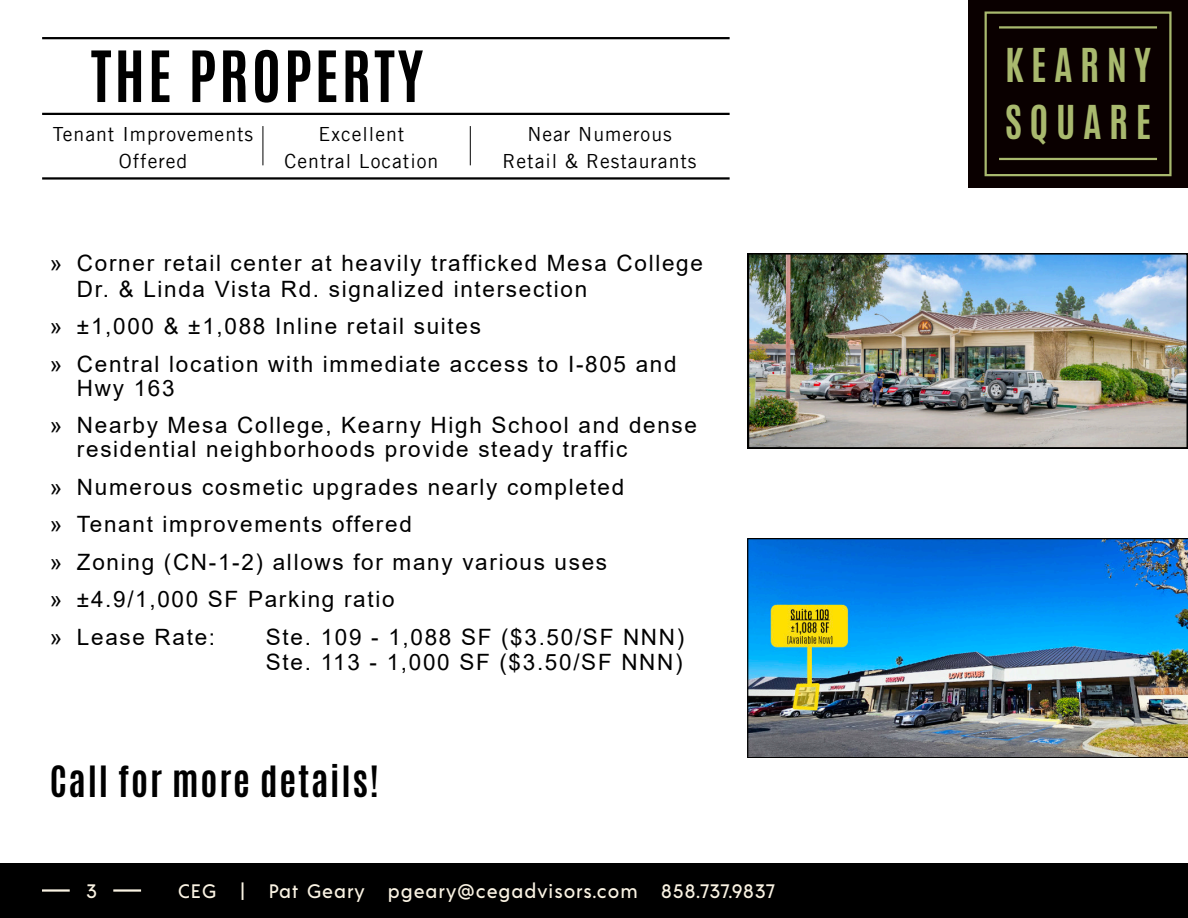
<style>
.page{position:relative;width:1188px;height:918px;background:#fff}
.page>*{position:absolute;margin:0;border:0;box-sizing:border-box;transform-origin:0 0}
.t1{font:700 60px "Antonio";letter-spacing:.05em;color:#000}
.t2{font:700 39px/57px "Antonio";letter-spacing:.19em;color:#a9b96e}
.t3{font:700 36px "Antonio";letter-spacing:.05em;color:#000}
.t4{font:22.5px/37.5px "Arial";letter-spacing:.075em;color:#000}
.t5{font:19.5px/27px "Trade Gothic LT";letter-spacing:.05em;color:#000;text-align:center}
.t6{font:500 19.5px "Acre";letter-spacing:.05em;color:#faf3e3}
</style>
<div class="page">
<img style="left:748px;top:253px;width:440px;height:196px">
<hr style="left:43px;top:37px;width:686px;height:2px;background:#000">
<hr style="left:43px;top:113px;width:686px;height:2px;background:#000">
<hr style="left:43px;top:177px;width:686px;height:3px;background:#000">
<hr style="left:263px;top:127px;width:1px;height:38px;background:#000">
<hr style="left:470px;top:127px;width:1px;height:38px;background:#000">
<div style="left:968px;top:0;width:220px;height:188px;background:#0a0000"></div>
<div style="left:985px;top:11px;width:187px;height:165px;border:2px solid #a9b96e"></div>
<hr style="left:1000px;top:26px;width:156px;height:3px;background:#a9b96e">
<hr style="left:1000px;top:158px;width:156px;height:2px;background:#a9b96e">
<div style="left:0;top:863px;width:1188px;height:55px;background:#000"></div>
<hr style="left:114px;top:889px;width:26px;height:3px;background:#faf3e3">
<hr style="left:43px;top:889px;width:26px;height:3px;background:#faf3e3">
<img style="left:748px;top:539px;width:440px;height:219px">
<h1 class="t1" style="left:91px;top:33px;width:334px">THE PROPERTY</h1>
<p class="t5" style="left:53px;top:122px;width:202px">Tenant Improvements<br>Offered</p>
<p class="t5" style="left:285px;top:122px;width:155px">Excellent<br>Central Location</p>
<p class="t5" style="left:503px;top:122px;width:196px">Near Numerous<br>Retail &amp; Restaurants</p>
<p class="t4" style="left:77px;top:253px;width:628px;line-height:25.5px;text-indent:-27px">» Corner retail center at heavily trafficked Mesa College<br>Dr. &amp; Linda Vista Rd. signalized intersection</p>
<p class="t4" style="left:50px;top:310px;width:628px">» ±1,000 &amp; ±1,088 Inline retail suites<br>» Central location with immediate access to I-805 and</p>
<p class="t4" style="left:50px;top:371px;width:649px;text-indent:27px">Hwy 163<br>» Nearby Mesa College, Kearny High School and dense</p>
<p class="t4" style="left:50px;top:433px;width:579px;text-indent:27px">residential neighborhoods provide steady traffic » Numerous cosmetic upgrades nearly completed » Tenant improvements offered<br>» Zoning (CN-1-2) allows for many various uses<br>» ±4.9/1,000 SF Parking ratio<br>» Lease Rate:</p>
<p class="t4" style="left:266px;top:626px;width:420px;line-height:25.5px">Ste. 109 - 1,088 SF ($3.50/SF NNN)<br>Ste. 113 - 1,000 SF ($3.50/SF NNN)</p>
<h3 class="t3" style="left:50px;top:756px;width:330px">Call for more details!</h3>
<p class="t6" style="left:86px;top:883px;width:12px">3</p>
<p class="t6" style="left:178px;top:883px;width:599px">CEG | Pat Geary pgeary@cegadvisors.com 858.737.9837</p>
<h2 class="t2" style="left:1005px;top:37px;width:148px">KEARNY<br>SQUARE</h2>
</div>
